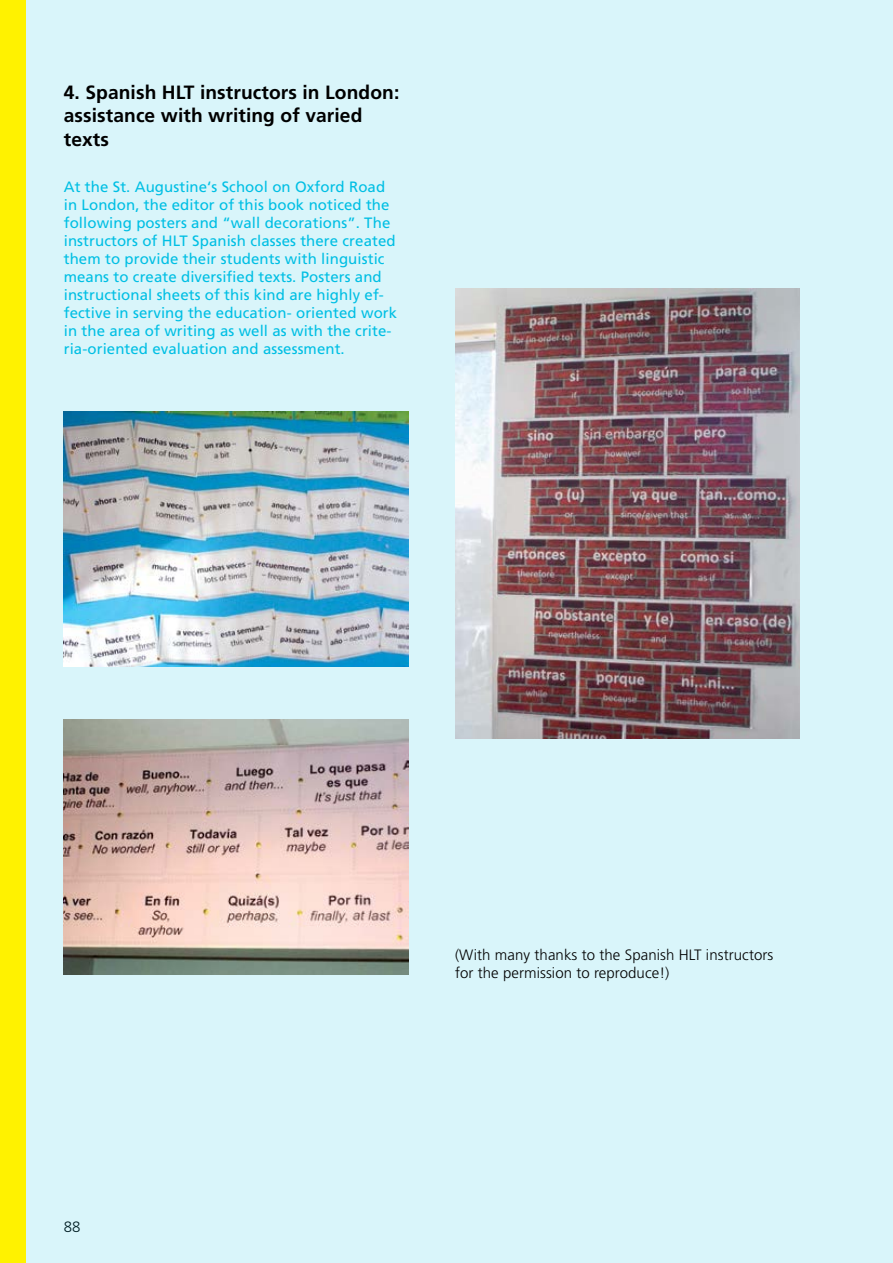
<style>
.page{position:relative;width:893px;height:1263px;background:#d9f5fa}
.page>*{position:absolute;margin:0;border:0;box-sizing:border-box;transform-origin:0 0}
.t1{font:700 19.2px/23.1px "Frutiger LT Pro";letter-spacing:.005em;color:#000}
.t2{font:15px/18px "Frutiger LT Pro";letter-spacing:.005em;color:#00bfe4}
.t3{font:300 15px/18px "Frutiger LT Pro";letter-spacing:.005em;color:#000}
</style>
<div class="page">
<img style="left:455px;top:288px;width:344px;height:451px">
<img style="left:64px;top:412px;width:344px;height:255px">
<img style="left:64px;top:719px;width:344px;height:255px">
<div style="left:0;top:0;width:26px;height:1263px;background:#fff200"></div>
<p class="t1" style="left:64px;top:81px;width:337px">4. Spanish HLT instructors in London: assistance with writing of varied texts</p>
<p class="t2" style="left:64px;top:178px;width:335px">At the St. Augustine‘s School on Oxford Road in London, the editor of this book noticed the following posters and “wall decorations”. The instructors of HLT Spanish classes there created them to provide their students with linguistic means to create diversified texts. Posters and instructional sheets of this kind are highly ef&shy;fective in serving the education- oriented work in the area of writing as well as with the crite&shy;ria-oriented evaluation and assessment.</p>
<p class="t3" style="left:64px;top:1217px;width:18px">88</p>
<p class="t3" style="left:455px;top:946px;width:320px">(With many thanks to the Spanish HLT instructors for the permission to reproduce!)</p>
</div>
